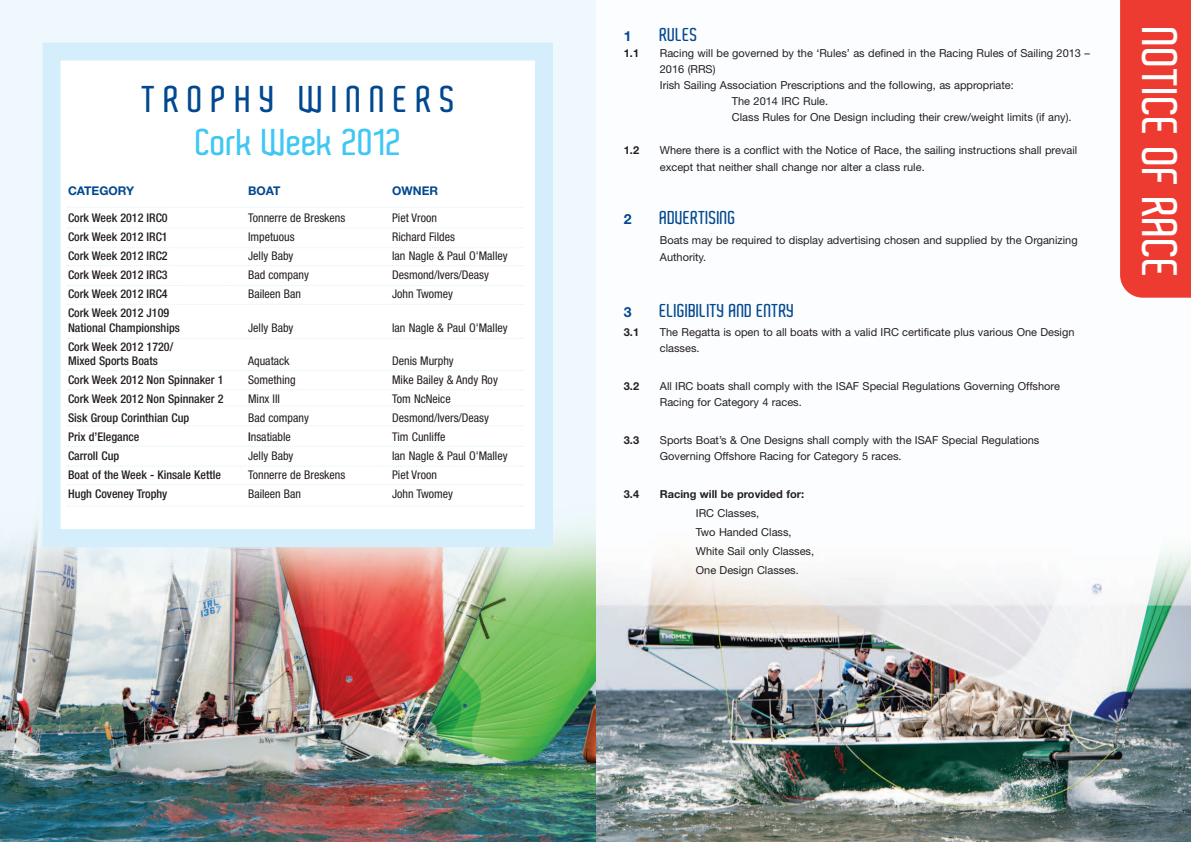
<style>
.page{position:relative;width:1191px;height:842px;background:#fff}
.page>*{position:absolute;margin:0;border:0;box-sizing:border-box;transform-origin:0 0}
.t1{font:600 48px "Aldo";color:#fff}
.t2{font:600 36px "Aldo";letter-spacing:.22em;color:#014890}
.t3{font:600 36px "Aldo";color:#40c7f4}
.t4{font:600 18px "Aldo";color:#014890}
.t5{font:700 14px "Helvetica Neue";color:#014890}
.t6{font:condensed 12px "Helvetica Neue";color:#231f20}
.t7{font:500 condensed 12px/15px "Helvetica Neue";color:#231f20}
.t8{font:700 12px "Helvetica Neue";color:#014890}
.t9{font:11px/16px "Helvetica Neue";color:#231f20}
.t10{font:700 11px "Helvetica Neue";color:#231f20}
.s1{font-weight:500}
</style>
<div class="page">
<img style="left:595px;top:0;width:596px;height:842px">
<img style="left:0;top:0;width:595px;height:842px">
<div style="left:1120px;top:0;width:71px;height:298px;background:#ee3b32"></div>
<div style="left:52px;top:52px;width:492px;height:486px;background:#fff"></div>
<div style="left:43px;top:43px;width:510px;height:504px;border:18px solid #d4effb"></div>
<svg style="left:68px;top:207px;width:455px;height:1px"></svg>
<svg style="left:68px;top:227px;width:455px;height:1px"></svg>
<svg style="left:68px;top:247px;width:455px;height:1px"></svg>
<svg style="left:68px;top:265px;width:455px;height:1px"></svg>
<svg style="left:68px;top:285px;width:455px;height:1px"></svg>
<svg style="left:68px;top:304px;width:455px;height:1px"></svg>
<svg style="left:68px;top:338px;width:455px;height:1px"></svg>
<svg style="left:68px;top:370px;width:455px;height:1px"></svg>
<svg style="left:68px;top:405px;width:455px;height:1px"></svg>
<svg style="left:68px;top:425px;width:455px;height:1px"></svg>
<svg style="left:68px;top:446px;width:455px;height:1px"></svg>
<svg style="left:68px;top:466px;width:455px;height:1px"></svg>
<svg style="left:68px;top:484px;width:455px;height:1px"></svg>
<svg style="left:68px;top:389px;width:455px;height:1px"></svg>
<svg style="left:68px;top:505px;width:455px;height:1px"></svg>
<h2 class="t2" style="left:143px;top:79px;width:315px">TROPHY WINNERS</h2>
<h2 class="t3" style="left:196px;top:122px;width:208px">Cork Week 2012</h2>
<p class="t8" style="left:68px;top:187px;width:68px">CATEGORY</p>
<p class="t8" style="left:248px;top:187px;width:34px">BOAT</p>
<p class="t8" style="left:392px;top:187px;width:47px">OWNER</p>
<p class="t7" style="left:68px;top:211px;width:101px">Cork Week 2012 IRC0</p>
<p class="t6" style="left:248px;top:214px;width:99px">Tonnerre de Breskens</p>
<p class="t6" style="left:392px;top:214px;width:46px">Piet Vroon</p>
<p class="t7" style="left:68px;top:230px;width:101px">Cork Week 2012 IRC1</p>
<p class="t6" style="left:248px;top:233px;width:48px">Impetuous</p>
<p class="t6" style="left:392px;top:233px;width:64px">Richard Fildes</p>
<p class="t7" style="left:68px;top:249px;width:101px">Cork Week 2012 IRC2</p>
<p class="t6" style="left:248px;top:252px;width:47px">Jelly Baby</p>
<p class="t6" style="left:392px;top:252px;width:117px">Ian Nagle &amp; Paul O'Malley</p>
<p class="t7" style="left:68px;top:268px;width:101px">Cork Week 2012 IRC3</p>
<p class="t6" style="left:248px;top:271px;width:62px">Bad company</p>
<p class="t6" style="left:392px;top:271px;width:98px">Desmond/Ivers/Deasy</p>
<p class="t7" style="left:68px;top:287px;width:101px">Cork Week 2012 IRC4</p>
<p class="t6" style="left:248px;top:290px;width:54px">Baileen Ban</p>
<p class="t6" style="left:392px;top:290px;width:62px">John Twomey</p>
<p class="t7" style="left:68px;top:306px;width:113px">Cork Week 2012 J109<br>National Championships</p>
<p class="t6" style="left:248px;top:324px;width:47px">Jelly Baby</p>
<p class="t6" style="left:392px;top:324px;width:117px">Ian Nagle &amp; Paul O'Malley</p>
<p class="t7" style="left:68px;top:341px;width:107px;line-height:14px">Cork Week 2012 1720/<br>Mixed Sports Boats</p>
<p class="t6" style="left:248px;top:357px;width:43px">Aquatack</p>
<p class="t6" style="left:392px;top:357px;width:63px">Denis Murphy</p>
<p class="t7" style="left:68px;top:373px;width:157px">Cork Week 2012 Non Spinnaker 1</p>
<p class="t6" style="left:248px;top:376px;width:49px">Something</p>
<p class="t6" style="left:392px;top:376px;width:107px">Mike Bailey &amp; Andy Roy</p>
<p class="t7" style="left:68px;top:392px;width:157px">Cork Week 2012 Non Spinnaker 2</p>
<p class="t6" style="left:248px;top:395px;width:33px">Minx III</p>
<p class="t6" style="left:392px;top:395px;width:60px">Tom NcNeice</p>
<p class="t7" style="left:68px;top:411px;width:123px">Sisk Group Corinthian Cup</p>
<p class="t6" style="left:248px;top:414px;width:62px">Bad company</p>
<p class="t6" style="left:392px;top:414px;width:98px">Desmond/Ivers/Deasy</p>
<p class="t7" style="left:68px;top:430px;width:73px">Prix d’Elegance</p>
<p class="t6" style="left:248px;top:433px;width:44px"><span class="s1">I</span>nsatiable</p>
<p class="t6" style="left:392px;top:433px;width:55px">Tim Cunliffe</p>
<p class="t7" style="left:68px;top:449px;width:53px">Carroll Cup</p>
<p class="t6" style="left:248px;top:452px;width:47px">Jelly Baby</p>
<p class="t6" style="left:392px;top:452px;width:117px">Ian Nagle &amp; Paul O'Malley</p>
<p class="t7" style="left:68px;top:468px;width:154px">Boat of the Week - Kinsale Kettle</p>
<p class="t6" style="left:248px;top:471px;width:99px">Tonnerre de Breskens</p>
<p class="t6" style="left:392px;top:471px;width:46px">Piet Vroon</p>
<p class="t7" style="left:68px;top:487px;width:101px">Hugh Coveney Trophy</p>
<p class="t6" style="left:248px;top:490px;width:54px">Baileen Ban</p>
<p class="t6" style="left:392px;top:490px;width:62px">John Twomey</p>
<p class="t5" style="left:624px;top:31px;width:9px">1</p>
<h3 class="t4" style="left:660px;top:25px;width:40px">RULES</h3>
<p class="t10" style="left:624px;top:50px;width:17px">1.1</p>
<p class="t9" style="left:660px;top:47px;width:431px">Racing will be governed by the ‘Rules’ as defined in the Racing Rules of Sailing 2013 –</p>
<p class="t9" style="left:660px;top:63px;width:57px">2016 (RRS)</p>
<p class="t9" style="left:660px;top:79px;width:355px">Irish Sailing Association Prescriptions and the following, as appropriate:</p>
<p class="t9" style="left:732px;top:95px;width:98px">The 2014 IRC Rule.</p>
<p class="t9" style="left:732px;top:111px;width:341px">Class Rules for One Design including their crew/weight limits (if any).</p>
<p class="t10" style="left:624px;top:147px;width:17px">1.2</p>
<p class="t9" style="left:660px;top:143px;width:419px;line-height:17px">Where there is a conflict with the Notice of Race, the sailing instructions shall prevail except that neither shall change nor alter a class rule.</p>
<p class="t5" style="left:624px;top:214px;width:9px">2</p>
<h3 class="t4" style="left:660px;top:208px;width:78px">ADVERTISING</h3>
<p class="t9" style="left:660px;top:233px;width:419px;line-height:17px">Boats may be required to display advertising chosen and supplied by the Organizing<br>Authority.</p>
<p class="t5" style="left:624px;top:307px;width:9px">3</p>
<h3 class="t4" style="left:660px;top:301px;width:136px">ELIGIBILITY AND ENTRY</h3>
<p class="t10" style="left:624px;top:329px;width:17px">3.1</p>
<p class="t9" style="left:660px;top:326px;width:416px">The Regatta is open to all boats with a valid IRC certificate plus various One Design classes.</p>
<p class="t10" style="left:624px;top:383px;width:17px">3.2</p>
<p class="t9" style="left:660px;top:380px;width:401px">All IRC boats shall comply with the ISAF Special Regulations Governing Offshore<br>Racing for Category 4 races.</p>
<p class="t10" style="left:624px;top:437px;width:17px">3.3</p>
<p class="t9" style="left:660px;top:434px;width:381px">Sports Boat’s &amp; One Designs shall comply with the ISAF Special Regulations<br>Governing Offshore Racing for Category 5 races.</p>
<p class="t10" style="left:624px;top:491px;width:17px">3.4</p>
<p class="t10" style="left:660px;top:491px;width:146px">Racing will be provided for:</p>
<p class="t9" style="left:696px;top:505px;width:120px;line-height:19px">IRC Classes,<br>Two Handed Class,<br>White Sail only Classes,<br>One Design Classes.</p>
<h1 class="t1" style="left:1186px;top:28px;width:252px;rotate:90deg">NOTICE OF RACE</h1>
</div>
